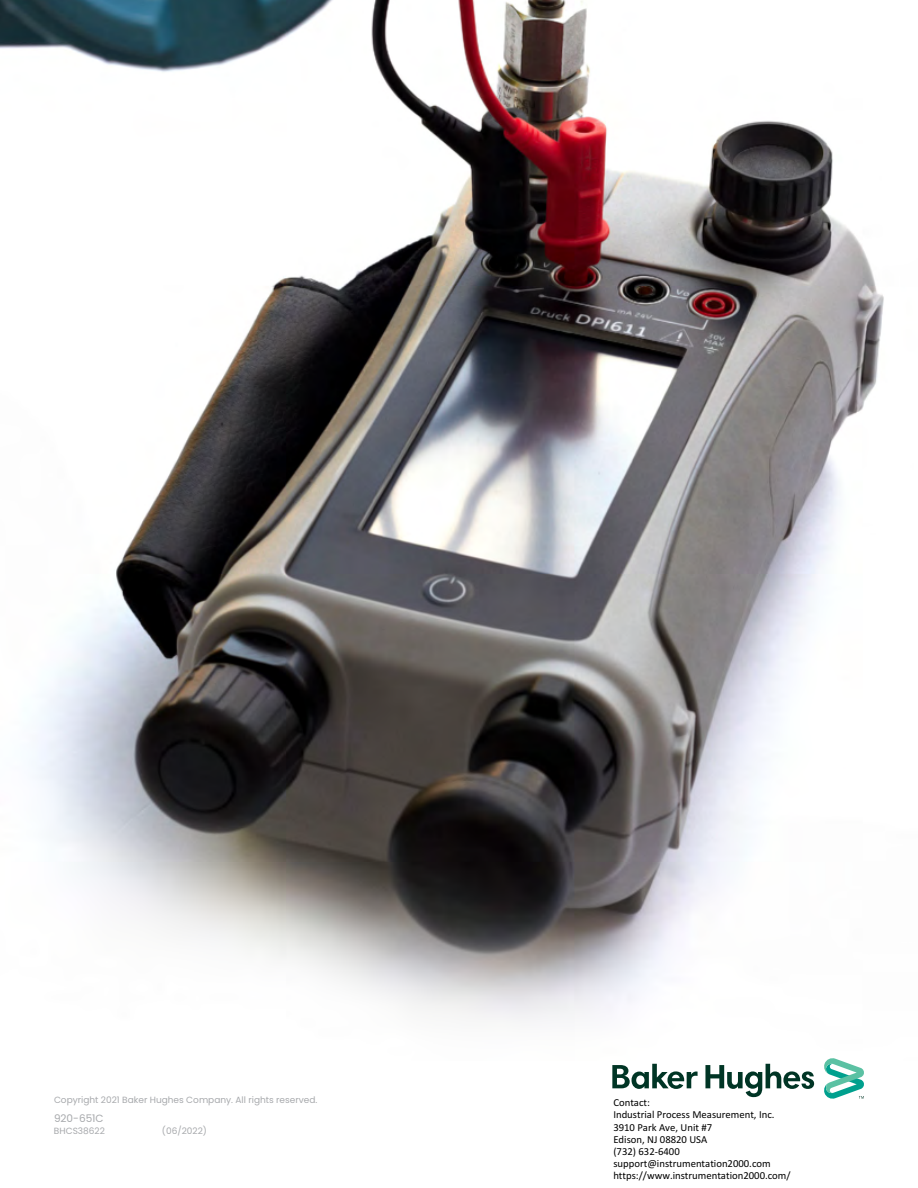
<style>
.page{position:relative;width:918px;height:1188px;background:#fff}
.page>*{position:absolute;margin:0;border:0;box-sizing:border-box;transform-origin:0 0}
.t1{font:10.65px/12.1px "Calibri";color:#000}
.t2{font:10.5px "Poppins";color:#a7a9ac}
.t3{font:9px "Poppins";color:#a7a9ac}
</style>
<div class="page">
<img style="left:0;top:0;width:884px;height:1021px">
<svg style="left:612px;top:1058px;width:252px;height:41px"></svg>
<p class="t3" style="left:54px;top:1094px;width:265px">Copyright 2021 Baker Hughes Company. All rights reserved.</p>
<p class="t2" style="left:54px;top:1112px;width:51px">920-651C</p>
<p class="t3" style="left:54px;top:1126px;width:53px">BHCS38622</p>
<p class="t3" style="left:162px;top:1126px;width:46px">(06/2022)</p>
<p class="t1" style="left:613px;top:1098px;width:179px">Contact:<br>Industrial Process Measurement, Inc.<br>3910 Park Ave, Unit #7<br>Edison, NJ 08820 USA<br>(732) 632-6400 support@instrumentation2000.com https://www.instrumentation2000.com/</p>
</div>
